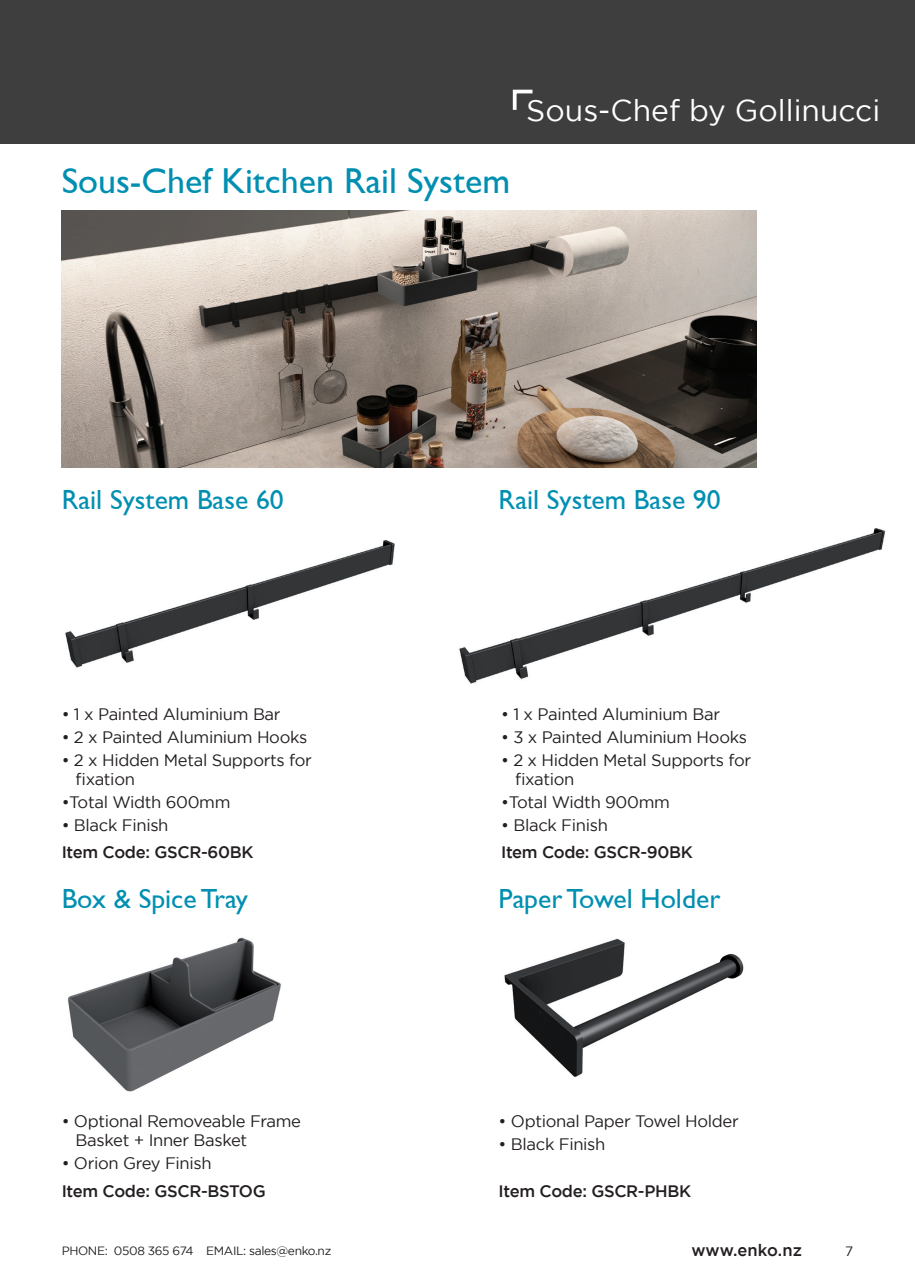
<style>
.page{position:relative;width:915px;height:1285px;background:#fff}
.page>*{position:absolute;margin:0;border:0;box-sizing:border-box;transform-origin:0 0}
.t1{font:36px "Gill Sans";color:#008fb1}
.body_copy{font:30px "Gotham";color:#fff}
.t2{font:27.6px "Gill Sans";color:#008fb1}
.body_copy-2{font:16.65px/19.5px "Gotham";letter-spacing:-.02em;color:#231f20}
.body_copy-3{font:500 16.65px "Gotham";letter-spacing:-.02em;color:#231f20}
.t3{font:500 16.5px "Gotham";letter-spacing:.005em;color:#231f20}
.t4{font:13.5px "Gotham";color:#231f20}
.t5{font:12px "Gotham";letter-spacing:-.03em;color:#231f20}
</style>
<div class="page">
<div style="left:0;top:0;width:914px;height:143px;background:#3e3e3f"></div>
<img style="left:62px;top:210px;width:694px;height:257px">
<img style="left:65px;top:540px;width:330px;height:128px">
<img style="left:459px;top:528px;width:427px;height:156px">
<img style="left:68px;top:937px;width:213px;height:155px">
<img style="left:504px;top:938px;width:240px;height:139px">
<svg style="left:512px;top:89px;width:21px;height:21px"></svg>
<p class="t1" style="left:62px;top:160px;width:450px">Sous-Chef Kitchen Rail System</p>
<p class="body_copy" style="left:526px;top:94px;width:355px">Sous-Chef by Gollinucci</p>
<p class="t2" style="left:62px;top:483px;width:223px">Rail System Base 60</p>
<p class="t2" style="left:498px;top:483px;width:223px">Rail System Base 90</p>
<p class="body_copy-2" style="left:62px;top:704px;width:220px">• 1 x Painted Aluminium Bar</p>
<p class="body_copy-2" style="left:62px;top:727px;width:247px">• 2 x Painted Aluminium Hooks</p>
<p class="body_copy-2" style="left:76px;top:749px;width:237px;text-indent:-14px">• 2 x Hidden Metal Supports for fixation</p>
<p class="body_copy-2" style="left:62px;top:792px;width:170px">•Total Width 600mm</p>
<p class="body_copy-2" style="left:62px;top:815px;width:108px">• Black Finish</p>
<p class="body_copy-2" style="left:501px;top:704px;width:220px">• 1 x Painted Aluminium Bar</p>
<p class="body_copy-2" style="left:501px;top:727px;width:247px">• 3 x Painted Aluminium Hooks</p>
<p class="body_copy-2" style="left:515px;top:749px;width:237px;text-indent:-14px">• 2 x Hidden Metal Supports for fixation</p>
<p class="body_copy-2" style="left:501px;top:792px;width:170px">•Total Width 900mm</p>
<p class="body_copy-2" style="left:501px;top:815px;width:108px">• Black Finish</p>
<p class="body_copy-3" style="left:62px;top:842px;width:193px">Item Code: GSCR-60BK</p>
<p class="body_copy-3" style="left:501px;top:842px;width:193px">Item Code: GSCR-90BK</p>
<p class="t2" style="left:62px;top:882px;width:188px">Box &amp; Spice Tray</p>
<p class="t2" style="left:498px;top:882px;width:223px">Paper Towel Holder</p>
<p class="body_copy-2" style="left:76px;top:1110px;width:227px;text-indent:-14px">• Optional Removeable Frame<br>Basket + Inner Basket</p>
<p class="body_copy-2" style="left:62px;top:1152px;width:151px">• Orion Grey Finish</p>
<p class="body_copy-2" style="left:498px;top:1110px;width:241px">• Optional Paper Towel Holder</p>
<p class="body_copy-2" style="left:498px;top:1133px;width:108px">• Black Finish</p>
<p class="body_copy-3" style="left:62px;top:1181px;width:205px">Item Code: GSCR-BSTOG</p>
<p class="body_copy-3" style="left:498px;top:1181px;width:194px">Item Code: GSCR-PHBK</p>
<p class="t5" style="left:62px;top:1244px;width:271px">PHONE: 0508 365 674 EMAIL: sales@enko.nz</p>
<p class="t3" style="left:691px;top:1240px;width:112px">www.enko.nz</p>
<p class="t4" style="left:844px;top:1243px;width:10px">7</p>
</div>
